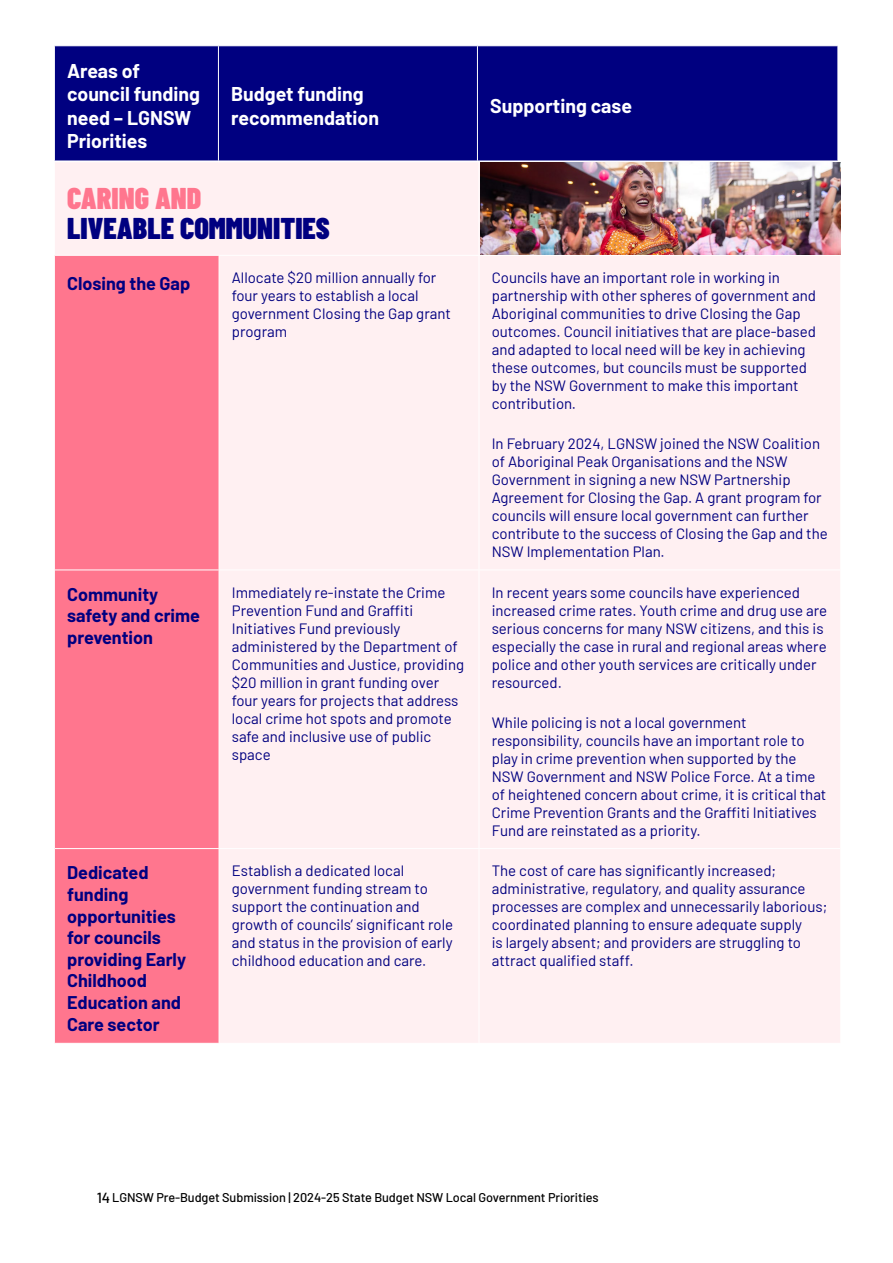
<style>
.page{position:relative;width:893px;height:1263px;background:#fff}
.page>*{position:absolute;margin:0;border:0;box-sizing:border-box;transform-origin:0 0}
.t1{font:900 30px "Barlow Condensed";color:#000080}
.t2{font:900 30px "Barlow Condensed";color:#ff768e}
.t3{font:700 19.5px/23.4px "Barlow";color:#fff}
.t4{font:700 18px/21.6px "Barlow";color:#000080}
.t5{font:15px/18px "Barlow";color:#000080}
.t6{font:500 12.75px "Barlow";letter-spacing:-.005em;color:#000}
.s1{font-size:14.55px}
</style>
<div class="page">
<div style="left:55px;top:46px;width:782px;height:115px;background:#000080"></div>
<hr style="left:218px;top:46px;width:1px;height:115px;background:#fff">
<hr style="left:477px;top:46px;width:1px;height:115px;background:#fff">
<div style="left:55px;top:162px;width:785px;height:881px;background:#fff0f2"></div>
<div style="left:55px;top:256px;width:164px;height:787px;background:#ff768e"></div>
<hr style="left:55px;top:848px;width:164px;height:1px;background:#fff">
<hr style="left:219px;top:848px;width:260px;height:1px;background:#fff">
<hr style="left:479px;top:848px;width:361px;height:1px;background:#fff">
<hr style="left:219px;top:256px;width:1px;height:313px;background:#fff">
<hr style="left:479px;top:256px;width:1px;height:313px;background:#fff">
<hr style="left:55px;top:569px;width:164px;height:1px;background:#fff">
<hr style="left:219px;top:569px;width:260px;height:1px;background:#fff">
<hr style="left:219px;top:570px;width:1px;height:278px;background:#fff">
<hr style="left:479px;top:569px;width:361px;height:1px;background:#fff">
<hr style="left:479px;top:570px;width:1px;height:278px;background:#fff">
<hr style="left:219px;top:849px;width:1px;height:194px;background:#fff">
<hr style="left:479px;top:849px;width:1px;height:194px;background:#fff">
<hr style="left:479px;top:162px;width:1px;height:93px;background:#fff">
<hr style="left:55px;top:255px;width:164px;height:1px;background:#fff">
<hr style="left:219px;top:255px;width:260px;height:1px;background:#fff">
<hr style="left:479px;top:255px;width:362px;height:1px;background:#fff">
<img style="left:480px;top:162px;width:360px;height:93px">
<h2 class="t3" style="left:67px;top:58px;width:134px">Areas of council funding need – LGNSW<br>Priorities</h2>
<h2 class="t3" style="left:231px;top:81px;width:149px">Budget funding recommendation</h2>
<h2 class="t3" style="left:490px;top:93px;width:143px">Supporting case</h2>
<h1 class="t2" style="left:67px;top:177px;width:136px">CARING AND</h1>
<h1 class="t1" style="left:67px;top:207px;width:264px">LIVEABLE COMMUNITIES</h1>
<p class="t4" style="left:67px;top:271px;width:125px">Closing the Gap</p>
<p class="t5" style="left:232px;top:267px;width:221px">Allocate $20 million annually for four years to establish a local government Closing the Gap grant program</p>
<p class="t5" style="left:492px;top:267px;width:326px">Councils have an important role in working in partnership with other spheres of government and Aboriginal communities to drive Closing the Gap outcomes. Council initiatives that are place-based and adapted to local need will be key in achieving these outcomes, but councils must be supported by the NSW Government to make this important contribution.</p>
<p class="t5" style="left:492px;top:434px;width:337px">In February 2024, LGNSW joined the NSW Coalition of Aboriginal Peak Organisations and the NSW Government in signing a new NSW Partnership Agreement for Closing the Gap. A grant program for councils will ensure local government can further contribute to the success of Closing the Gap and the NSW Implementation Plan.</p>
<p class="t4" style="left:67px;top:582px;width:134px">Community safety and crime prevention</p>
<p class="t5" style="left:232px;top:582px;width:234px">Immediately re-instate the Crime<br>Prevention Fund and Graffiti<br>Initiatives Fund previously administered by the Department of<br>Communities and Justice, providing $20 million in grant funding over four years for projects that address local crime hot spots and promote safe and inclusive use of public space</p>
<p class="t5" style="left:492px;top:582px;width:337px">In recent years some councils have experienced increased crime rates. Youth crime and drug use are serious concerns for many NSW citizens, and this is especially the case in rural and regional areas where police and other youth services are critically under resourced.</p>
<p class="t5" style="left:492px;top:712px;width:336px">While policing is not a local government responsibility, councils have an important role to play in crime prevention when supported by the NSW Government and NSW Police Force. At a time of heightened concern about crime, it is critical that Crime Prevention Grants and the Graffiti Initiatives Fund are reinstated as a priority.</p>
<p class="t4" style="left:67px;top:861px;width:120px">Dedicated funding opportunities for councils providing Early<br>Childhood<br>Education and<br>Care sector</p>
<p class="t5" style="left:232px;top:861px;width:223px">Establish a dedicated local government funding stream to support the continuation and growth of councils’ significant role and status in the provision of early childhood education and care.</p>
<p class="t5" style="left:492px;top:861px;width:337px">The cost of care has significantly increased; administrative, regulatory, and quality assurance processes are complex and unnecessarily laborious; coordinated planning to ensure adequate supply<br>is largely absent; and providers are struggling to attract qualified staff.</p>
<p class="t6" style="left:97px;top:1188px;width:504px"><span class="s1">14</span> LGNSW Pre-Budget Submission | 2024-25 State Budget NSW Local Government Priorities</p>
</div>
